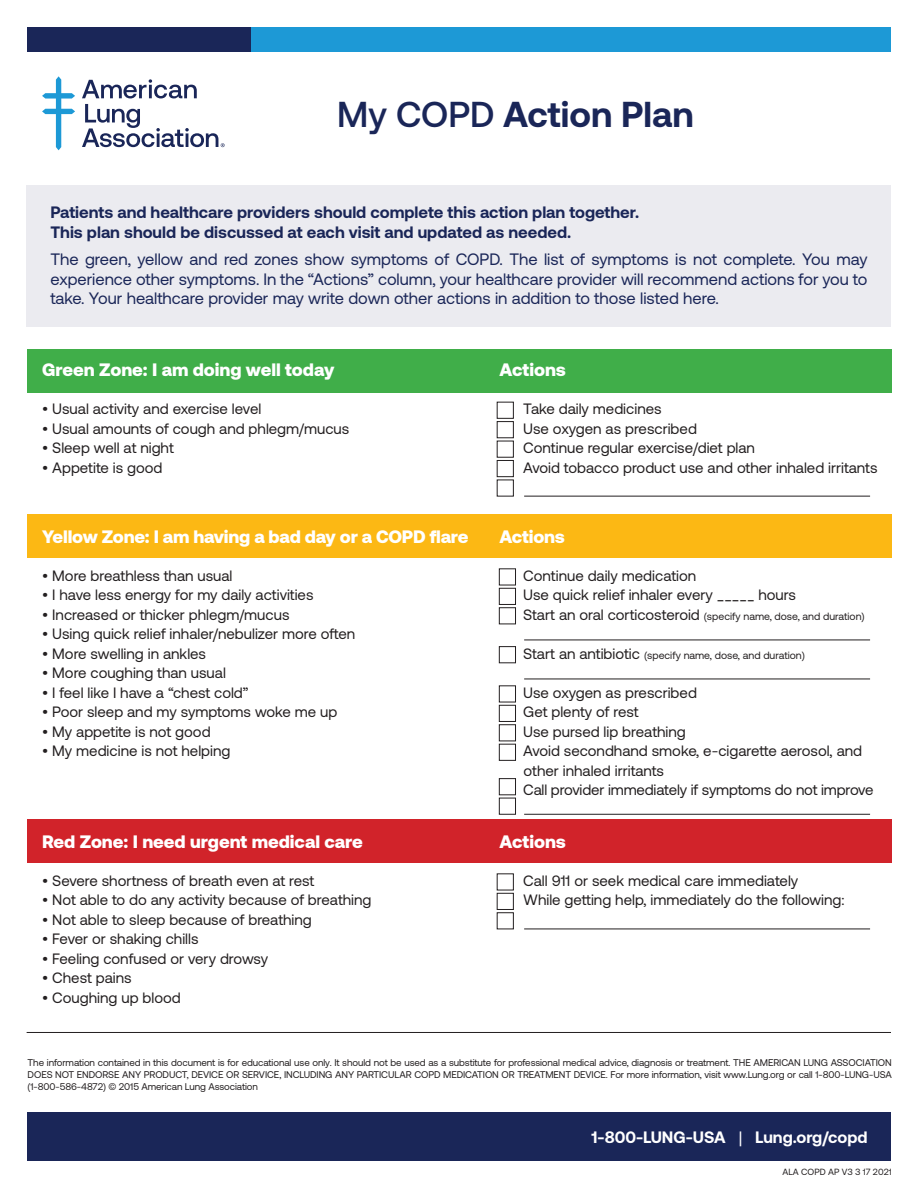
<style>
.page{position:relative;width:918px;height:1188px;background:#fff}
.page>*{position:absolute;margin:0;border:0;box-sizing:border-box;transform-origin:0 0}
.t1{font:700 36px "Aeonik";color:#1a2658}
.t2{font:900 18px "Aeonik";letter-spacing:-.005em;color:#fff}
.t3{font:16.5px/19.8px "Aeonik";color:#1a2658;text-align:justify}
.t4{font:700 16.5px/19.8px "Aeonik";color:#1a2658}
.t5{font:700 16.5px "Aeonik";color:#fff}
.t6{font:15px/19.5px "Aeonik";color:#231f20}
.t7{font:10.5px "Aeonik";color:#231f20}
.t8{font:9.75px/11.7px "Aeonik";letter-spacing:-.01em;color:#231f20;text-align:justify}
.t9{font:9px "Aeonik";color:#231f20}
.s1{font-weight:500}
.s2{font-size:15px}
.s3{font-weight:400}
</style>
<div class="page">
<div style="left:27px;top:349px;width:864px;height:43px;background:#40ae49"></div>
<div style="left:27px;top:185px;width:864px;height:141px;background:#ebebf0"></div>
<div style="left:497px;top:402px;width:17px;height:17px;border:1px solid #231f20"></div>
<div style="left:497px;top:421px;width:17px;height:17px;border:1px solid #231f20"></div>
<div style="left:497px;top:441px;width:17px;height:16px;border:1px solid #231f20"></div>
<div style="left:497px;top:460px;width:17px;height:17px;border:1px solid #231f20"></div>
<div style="left:28px;top:515px;width:864px;height:43px;background:#fcb814"></div>
<div style="left:499px;top:569px;width:17px;height:16px;border:1px solid #231f20"></div>
<div style="left:499px;top:588px;width:17px;height:17px;border:1px solid #231f20"></div>
<div style="left:499px;top:608px;width:17px;height:16px;border:1px solid #231f20"></div>
<div style="left:499px;top:646px;width:17px;height:17px;border:1px solid #231f20"></div>
<div style="left:497px;top:480px;width:17px;height:16px;border:1px solid #231f20"></div>
<hr style="left:524px;top:496px;width:346px;height:1px;background:#231f20">
<hr style="left:524px;top:640px;width:346px;height:1px;background:#231f20">
<hr style="left:524px;top:679px;width:346px;height:1px;background:#231f20">
<div style="left:499px;top:686px;width:17px;height:16px;border:1px solid #231f20"></div>
<div style="left:499px;top:705px;width:17px;height:17px;border:1px solid #231f20"></div>
<div style="left:499px;top:725px;width:17px;height:16px;border:1px solid #231f20"></div>
<div style="left:499px;top:744px;width:17px;height:17px;border:1px solid #231f20"></div>
<div style="left:499px;top:778px;width:17px;height:17px;border:1px solid #231f20"></div>
<div style="left:499px;top:798px;width:17px;height:16px;border:1px solid #231f20"></div>
<hr style="left:524px;top:814px;width:346px;height:1px;background:#231f20">
<div style="left:27px;top:820px;width:864px;height:43px;background:#d1232a"></div>
<div style="left:497px;top:874px;width:17px;height:16px;border:1px solid #231f20"></div>
<div style="left:497px;top:893px;width:17px;height:17px;border:1px solid #231f20"></div>
<div style="left:497px;top:913px;width:17px;height:16px;border:1px solid #231f20"></div>
<hr style="left:524px;top:929px;width:346px;height:1px;background:#231f20">
<div style="left:27px;top:27px;width:225px;height:25px;background:#1a2658"></div>
<div style="left:252px;top:27px;width:639px;height:25px;background:#1d99d6"></div>
<svg style="left:42px;top:76px;width:33px;height:74px"></svg>
<svg style="left:82px;top:79px;width:115px;height:19px"></svg>
<svg style="left:82px;top:104px;width:143px;height:43px"></svg>
<div style="left:27px;top:1112px;width:864px;height:49px;background:#1a2658"></div>
<hr style="left:27px;top:1032px;width:864px;height:1px;background:#231f20">
<h1 class="t1" style="left:337px;top:94px;width:358px"><span class="s1">My COPD</span> Action Plan</h1>
<p class="t4" style="left:50px;top:203px;width:590px">Patients and healthcare providers should complete this action plan together.<br>This plan should be discussed at each visit and updated as needed.</p>
<p class="t3" style="left:50px;top:249px;width:819px">The green, yellow and red zones show symptoms of COPD. The list of symptoms is not complete. You may experience other symptoms. In the “Actions” column, your healthcare provider will recommend actions for you to take. Your healthcare provider may write down other actions in addition to those listed here.</p>
<p class="t2" style="left:42px;top:359px;width:294px">Green Zone: I am doing well today</p>
<p class="t2" style="left:500px;top:359px;width:68px">Actions</p>
<p class="t6" style="left:42px;top:399px;width:221px">• Usual activity and exercise level</p>
<p class="t6" style="left:523px;top:399px;width:140px">Take daily medicines</p>
<p class="t6" style="left:42px;top:419px;width:309px">• Usual amounts of cough and phlegm/mucus</p>
<p class="t6" style="left:523px;top:419px;width:175px">Use oxygen as prescribed</p>
<p class="t6" style="left:42px;top:438px;width:133px">• Sleep well at night</p>
<p class="t6" style="left:523px;top:438px;width:233px">Continue regular exercise/diet plan</p>
<p class="t6" style="left:42px;top:458px;width:122px">• Appetite is good</p>
<p class="t6" style="left:523px;top:458px;width:356px">Avoid tobacco product use and other inhaled irritants</p>
<p class="t2" style="left:42px;top:526px;width:428px">Yellow Zone: I am having a bad day or a COPD flare</p>
<p class="t2" style="left:500px;top:526px;width:67px">Actions</p>
<p class="t6" style="left:42px;top:566px;width:192px">• More breathless than usual</p>
<p class="t6" style="left:523px;top:566px;width:175px">Continue daily medication</p>
<p class="t6" style="left:42px;top:585px;width:273px">• I have less energy for my daily activities</p>
<p class="t6" style="left:523px;top:585px;width:274px">Use quick relief inhaler every _____ hours</p>
<p class="t6" style="left:42px;top:605px;width:249px">• Increased or thicker phlegm/mucus</p>
<p class="t7" style="left:523px;top:610px;width:343px"><span class="s2">Start an oral corticosteroid</span> (specify name, dose, and duration)</p>
<p class="t6" style="left:42px;top:624px;width:315px">• Using quick relief inhaler/nebulizer more often</p>
<p class="t6" style="left:42px;top:644px;width:165px">• More swelling in ankles</p>
<p class="t7" style="left:523px;top:649px;width:283px"><span class="s2">Start an antibiotic</span> (specify name, dose, and duration)</p>
<p class="t6" style="left:42px;top:663px;width:185px">• More coughing than usual</p>
<p class="t6" style="left:42px;top:683px;width:208px">• I feel like I have a “chest cold”</p>
<p class="t6" style="left:523px;top:683px;width:175px">Use oxygen as prescribed</p>
<p class="t6" style="left:42px;top:702px;width:297px">• Poor sleep and my symptoms woke me up</p>
<p class="t6" style="left:523px;top:702px;width:117px">Get plenty of rest</p>
<p class="t6" style="left:42px;top:722px;width:170px">• My appetite is not good</p>
<p class="t6" style="left:523px;top:722px;width:164px">Use pursed lip breathing</p>
<p class="t6" style="left:42px;top:741px;width:190px">• My medicine is not helping</p>
<p class="t6" style="left:523px;top:741px;width:352px">Avoid secondhand smoke, e-cigarette aerosol, and other inhaled irritants<br>Call provider immediately if symptoms do not improve</p>
<p class="t2" style="left:42px;top:831px;width:322px">Red Zone: I need urgent medical care</p>
<p class="t2" style="left:500px;top:831px;width:68px">Actions</p>
<p class="t6" style="left:42px;top:871px;width:274px">• Severe shortness of breath even at rest</p>
<p class="t6" style="left:523px;top:871px;width:277px">Call 911 or seek medical care immediately</p>
<p class="t6" style="left:42px;top:890px;width:331px">• Not able to do any activity because of breathing</p>
<p class="t6" style="left:523px;top:890px;width:323px">While getting help, immediately do the following:</p>
<p class="t6" style="left:42px;top:910px;width:271px">• Not able to sleep because of breathing</p>
<p class="t6" style="left:42px;top:929px;width:158px">• Fever or shaking chills</p>
<p class="t6" style="left:42px;top:949px;width:228px">• Feeling confused or very drowsy</p>
<p class="t6" style="left:42px;top:968px;width:91px">• Chest pains</p>
<p class="t6" style="left:42px;top:988px;width:140px">• Coughing up blood</p>
<p class="t8" style="left:28px;top:1057px;width:866px">The information contained in this document is for educational use only. It should not be used as a substitute for professional medical advice, diagnosis or treatment. THE AMERICAN LUNG ASSOCIATION DOES NOT ENDORSE ANY PRODUCT, DEVICE OR SERVICE, INCLUDING ANY PARTICULAR COPD MEDICATION OR TREATMENT DEVICE. For more information, visit www.Lung.org or call 1-800-LUNG-USA (1-800-586-4872) © 2015 American Lung Association</p>
<p class="t5" style="left:591px;top:1128px;width:278px">1-800-LUNG-USA <span class="s3">|</span> Lung.org/copd</p>
<p class="t9" style="left:783px;top:1167px;width:111px">ALA COPD AP V3 3 17 2021</p>
</div>
